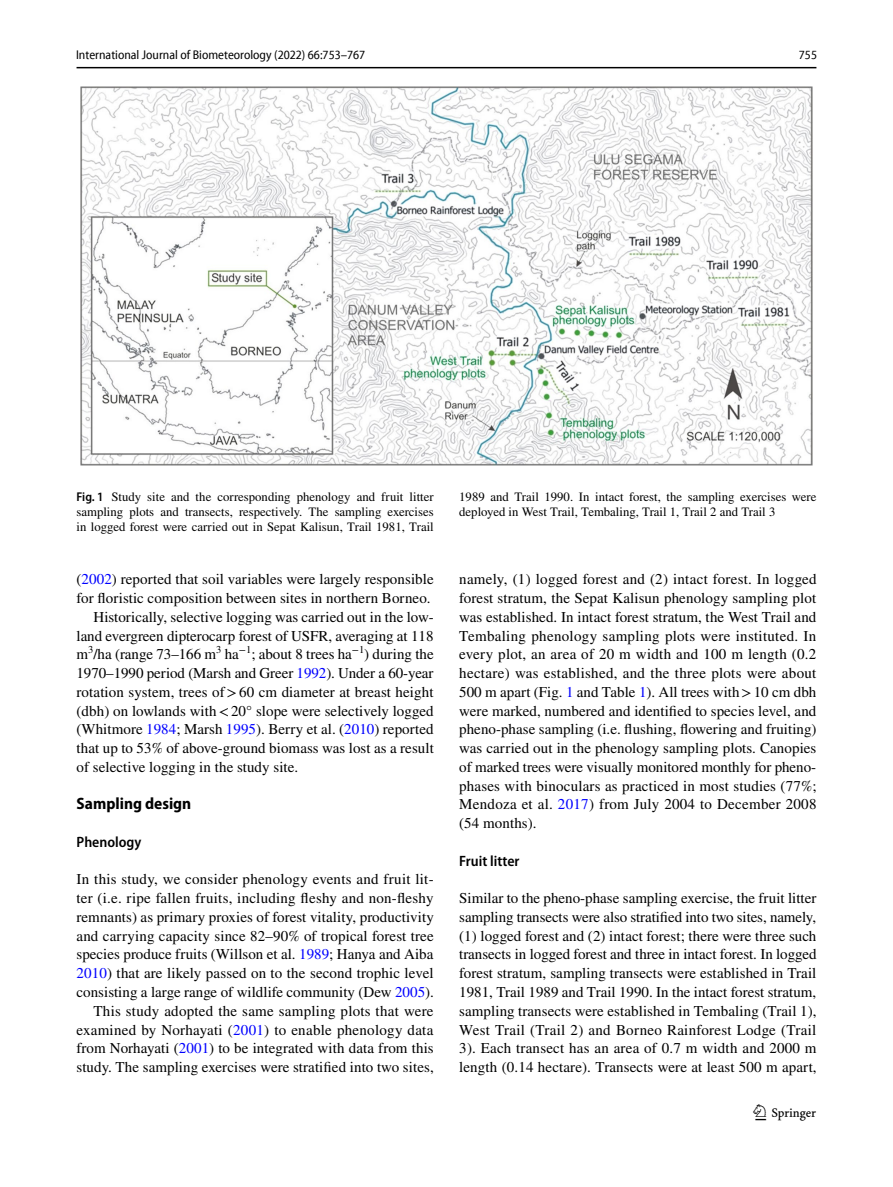
<style>
.page{position:relative;width:893px;height:1187px;background:#fff}
.page>*{position:absolute;margin:0;border:0;box-sizing:border-box;transform-origin:0 0}
.t1{font:22.5px "Springnew Regular 3";color:#000}
.t2{font:700 semi-condensed 16.5px "Myriad Pro";color:#000}
.t3{font:15px/18.8px "STIX";letter-spacing:.005em;color:#000;text-align:justify}
.t4{font:600 semi-condensed 15px "Myriad Pro";color:#000}
.t5{font:12.75px/15px "STIX";color:#000;text-align:justify}
.t6{font:semi-condensed 12.75px "Myriad Pro Unic";color:#000}
.t7{font:12.75px "Myriad Pro Unic Semi Condensed 2";color:#000}
.s1{font-family:"Myriad Pro";font-weight:600;font-stretch:semi-condensed}
.s2{color:#00f}
</style>
<div class="page">
<hr style="left:77px;top:67px;width:739px;height:1px;background:#000">
<img style="left:81px;top:87px;width:731px;height:379px">
<p class="t6" style="left:76px;top:50px;width:291px">International Journal of Biometeorology (2022) 66:753–767</p>
<p class="t7" style="left:799px;top:50px;width:20px">755</p>
<p class="t5" style="left:77px;top:490px;width:359px"><span class="s1">Fig. 1</span> Study site and the corresponding phenology and fruit litter sampling plots and transects, respectively. The sampling exercises in logged forest were carried out in Sepat Kalisun, Trail 1981, Trail</p>
<p class="t5" style="left:459px;top:490px;width:359px">1989 and Trail 1990. In intact forest, the sampling exercises were deployed in West Trail, Tembaling, Trail 1, Trail 2 and Trail 3</p>
<p class="t3" style="left:77px;top:571px;width:359px">(<span class="s2">2002</span>) reported that soil variables were largely responsible</p>
<p class="t3" style="left:77px;top:589px;width:356px">for floristic composition between sites in northern Borneo.</p>
<p class="t3" style="left:94px;top:608px;width:342px">Historically, selective logging was carried out in the low-</p>
<p class="t3" style="left:77px;top:627px;width:358px">land evergreen dipterocarp forest of USFR, averaging at 118</p>
<p class="t3" style="left:77px;top:646px;width:359px">m<sup>3</sup>/ha (range 73–166 m<sup>3</sup> ha<sup>−1</sup>; about 8 trees ha<sup>−1</sup>) during the</p>
<p class="t3" style="left:77px;top:664px;width:358px">1970–1990 period (Marsh and Greer <span class="s2">1992</span>). Under a 60-year</p>
<p class="t3" style="left:77px;top:683px;width:359px">rotation system, trees of&gt;60 cm diameter at breast height</p>
<p class="t3" style="left:77px;top:702px;width:359px">(dbh) on lowlands with&lt;20° slope were selectively logged</p>
<p class="t3" style="left:77px;top:721px;width:359px">(Whitmore <span class="s2">1984</span>; Marsh <span class="s2">1995</span>). Berry et al. (<span class="s2">2010</span>) reported</p>
<p class="t3" style="left:77px;top:739px;width:359px">that up to 53% of above-ground biomass was lost as a result</p>
<p class="t3" style="left:77px;top:758px;width:223px">of selective logging in the study site.</p>
<p class="t2" style="left:77px;top:794px;width:116px">Sampling design</p>
<p class="t4" style="left:77px;top:833px;width:66px">Phenology</p>
<p class="t3" style="left:77px;top:871px;width:359px;text-align:right">In this study, we consider phenology events and fruit lit&shy;ter (i.e. ripe fallen fruits, including fleshy and non-fleshy remnants) as primary proxies of forest vitality, productivity and carrying capacity since 82–90% of tropical forest tree species produce fruits (Willson et al. <span class="s2">1989</span>; Hanya and Aiba <span class="s2">2010</span>) that are likely passed on to the second trophic level consisting a large range of wildlife community (Dew <span class="s2">2005</span>).<br>This study adopted the same sampling plots that were examined by Norhayati (<span class="s2">2001</span>) to enable phenology data from Norhayati (<span class="s2">2001</span>) to be integrated with data from this study. The sampling exercises were stratified into two sites,</p>
<p class="t3" style="left:459px;top:571px;width:359px">namely, (1) logged forest and (2) intact forest. In logged forest stratum, the Sepat Kalisun phenology sampling plot was established. In intact forest stratum, the West Trail and Tembaling phenology sampling plots were instituted. In every plot, an area of 20 m width and 100 m length (0.2 hectare) was established, and the three plots were about 500 m apart (Fig. <span class="s2">1</span> and Table <span class="s2">1</span>). All trees with&gt;10 cm dbh were marked, numbered and identified to species level, and pheno-phase sampling (i.e. flushing, flowering and fruiting) was carried out in the phenology sampling plots. Canopies of marked trees were visually monitored monthly for pheno&shy;phases with binoculars as practiced in most studies (77%; Mendoza et al. <span class="s2">2017</span>) from July 2004 to December 2008 (54 months).</p>
<p class="t4" style="left:459px;top:852px;width:62px">Fruit litter</p>
<p class="t3" style="left:459px;top:889px;width:359px">Similar to the pheno-phase sampling exercise, the fruit litter sampling transects were also stratified into two sites, namely, (1) logged forest and (2) intact forest; there were three such transects in logged forest and three in intact forest. In logged forest stratum, sampling transects were established in Trail 1981, Trail 1989 and Trail 1990. In the intact forest stratum, sampling transects were established in Tembaling (Trail 1), West Trail (Trail 2) and Borneo Rainforest Lodge (Trail 3). Each transect has an area of 0.7 m width and 2000 m length (0.14 hectare). Transects were at least 500 m apart,</p>
<h1 class="t1" style="left:755px;top:1104px;width:62px">1 3</h1>
</div>
